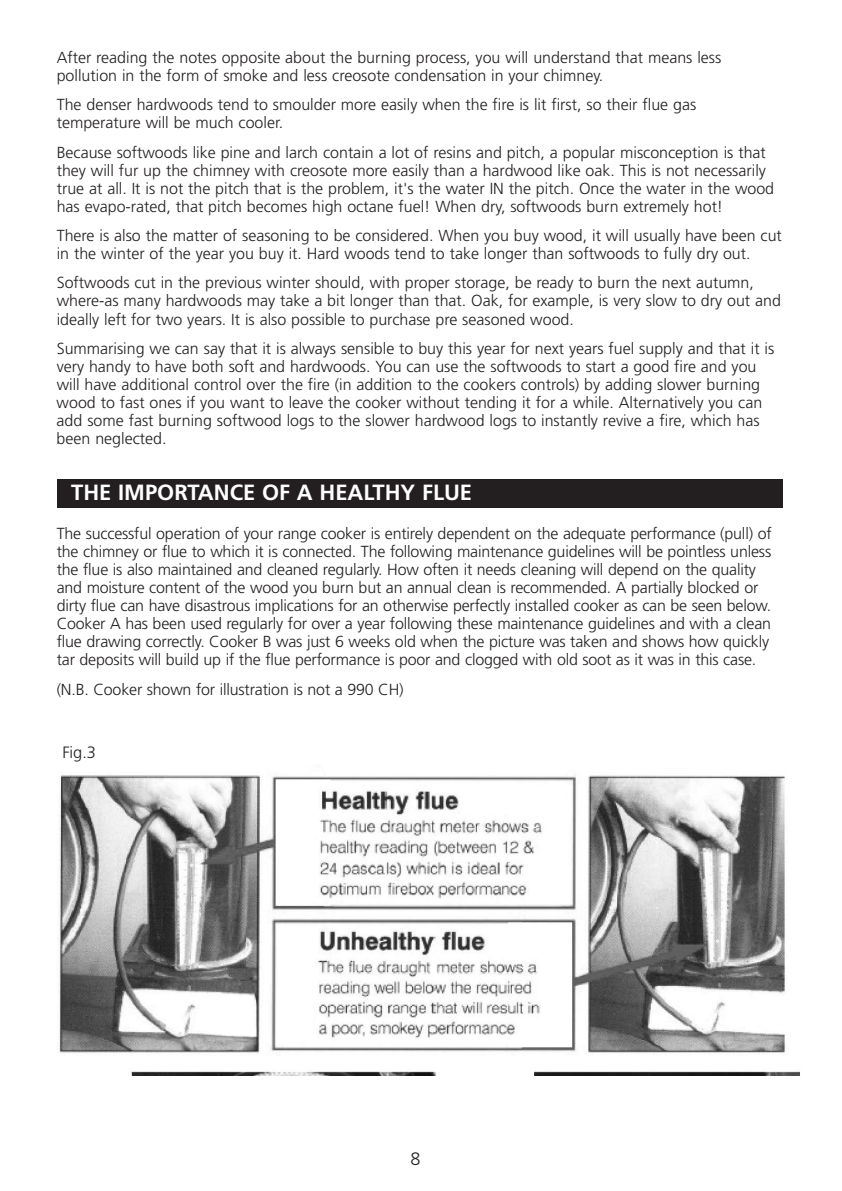
<style>
.page{position:relative;width:842px;height:1191px;background:#fff}
.page>*{position:absolute;margin:0;border:0;box-sizing:border-box;transform-origin:0 0}
.t1{font:700 22px "Frutiger";color:#fff}
.t2{font:300 18px "Frutiger";color:#231f20}
.t3{font:300 16.4px "Frutiger";color:#231f20}
.t4{font:300 16px/18px "Frutiger";color:#231f20}
</style>
<div class="page">
<div style="left:57px;top:479px;width:725px;height:28px;background:#231f20"></div>
<img style="left:59px;top:775px;width:741px;height:300px">
<p class="t4" style="left:57px;top:50px;width:666px">After reading the notes opposite about the burning process, you will understand that means less pollution in the form of smoke and less creosote condensation in your chimney.</p>
<p class="t4" style="left:57px;top:97px;width:641px">The denser hardwoods tend to smoulder more easily when the fire is lit first, so their flue gas temperature will be much cooler.</p>
<p class="t4" style="left:57px;top:144px;width:719px">Because softwoods like pine and larch contain a lot of resins and pitch, a popular misconception is that they will fur up the chimney with creosote more easily than a hardwood like oak. This is not necessarily true at all. It is not the pitch that is the problem, it's the water IN the pitch. Once the water in the wood has evapo-rated, that pitch becomes high octane fuel! When dry, softwoods burn extremely hot!</p>
<p class="t4" style="left:57px;top:228px;width:727px">There is also the matter of seasoning to be considered. When you buy wood, it will usually have been cut in the winter of the year you buy it. Hard woods tend to take longer than softwoods to fully dry out.</p>
<p class="t4" style="left:57px;top:275px;width:726px">Softwoods cut in the previous winter should, with proper storage, be ready to burn the next autumn, where-as many hardwoods may take a bit longer than that. Oak, for example, is very slow to dry out and ideally left for two years. It is also possible to purchase pre seasoned wood.</p>
<p class="t4" style="left:57px;top:340px;width:719px">Summarising we can say that it is always sensible to buy this year for next years fuel supply and that it is very handy to have both soft and hardwoods. You can use the softwoods to start a good fire and you will have additional control over the fire (in addition to the cookers controls) by adding slower burning wood to fast ones if you want to leave the cooker without tending it for a while. Alternatively you can add some fast burning softwood logs to the slower hardwood logs to instantly revive a fire, which has been neglected.</p>
<h1 class="t1" style="left:71px;top:484px;width:403px">THE IMPORTANCE OF A HEALTHY FLUE</h1>
<p class="t4" style="left:57px;top:526px;width:716px">The successful operation of your range cooker is entirely dependent on the adequate performance (pull) of the chimney or flue to which it is connected. The following maintenance guidelines will be pointless unless the flue is also maintained and cleaned regularly. How often it needs cleaning will depend on the quality and moisture content of the wood you burn but an annual clean is recommended. A partially blocked or dirty flue can have disastrous implications for an otherwise perfectly installed cooker as can be seen below.<br>Cooker A has been used regularly for over a year following these maintenance guidelines and with a clean flue drawing correctly. Cooker B was just 6 weeks old when the picture was taken and shows how quickly tar deposits will build up if the flue performance is poor and clogged with old soot as it was in this case.</p>
<p class="t4" style="left:57px;top:681px;width:348px">(N.B. Cooker shown for illustration is not a 990 CH)</p>
<p class="t3" style="left:62px;top:746px;width:35px">Fig.3</p>
<p class="t2" style="left:410px;top:1151px;width:12px">8</p>
</div>
